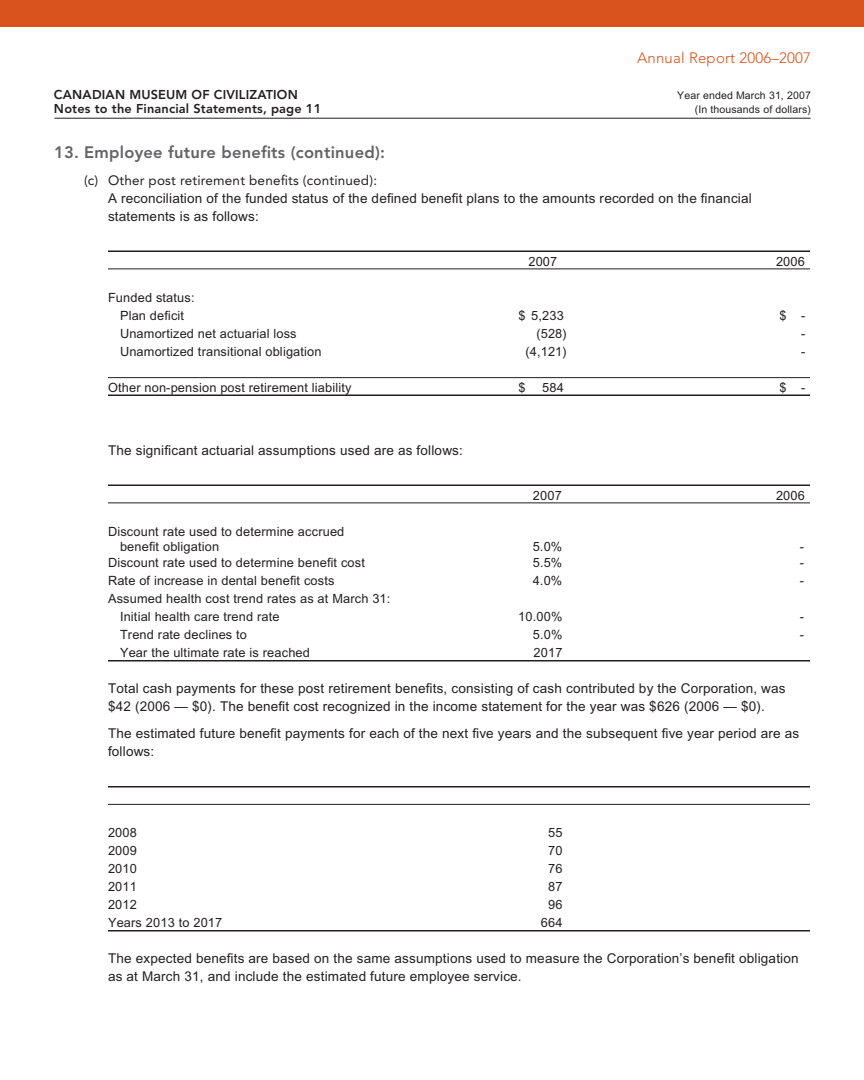
<style>
.page{position:relative;width:864px;height:1080px;background:#fff}
.page>*{position:absolute;margin:0;border:0;box-sizing:border-box;transform-origin:0 0}
.Financials_-_Heading{font:800 16.5px "Avenir";letter-spacing:.015em;color:#636366}
.t1{font:300 15px "Avenir";letter-spacing:.015em;color:#d9531c}
.Body_text_-_1st_Para{font:13.5px/18px "M Arial";letter-spacing:.015em;color:#231f20}
.Financials--Subhead{font:13.5px "Avenir";letter-spacing:.015em;color:#231f20}
.Financials{font:12.75px/15px "M Arial";letter-spacing:.015em;color:#231f20}
.Corp_Heading__red{font:800 12.75px/13.5px "Avenir";letter-spacing:.015em;color:#231f20}
.t2{font:10.5px/13.5px "M Arial";letter-spacing:.015em;color:#231f20;text-align:right}
</style>
<div class="page">
<div style="left:0;top:0;width:864px;height:27px;background:#d9531c"></div>
<hr style="left:54px;top:118px;width:757px;height:1px;background:#231f20">
<hr style="left:108px;top:250px;width:702px;height:2px;background:#231f20">
<hr style="left:108px;top:268px;width:702px;height:1px;background:#231f20">
<hr style="left:108px;top:377px;width:702px;height:1px;background:#231f20">
<hr style="left:108px;top:394px;width:702px;height:2px;background:#231f20">
<hr style="left:108px;top:484px;width:702px;height:2px;background:#231f20">
<hr style="left:108px;top:502px;width:702px;height:1px;background:#231f20">
<hr style="left:108px;top:660px;width:702px;height:2px;background:#231f20">
<hr style="left:108px;top:786px;width:702px;height:2px;background:#231f20">
<hr style="left:108px;top:804px;width:702px;height:1px;background:#231f20">
<hr style="left:108px;top:930px;width:702px;height:2px;background:#231f20">
<p class="Corp_Heading__red" style="left:54px;top:88px;width:269px;text-indent:138px">of civilization<br>Notes to the Financial Statements, page 11</p>
<p class="Corp_Heading__red" style="left:54px;top:88px;width:10px">canadian</p>
<p class="Corp_Heading__red" style="left:129px;top:88px;width:11px">museum</p>
<p class="t1" style="left:637px;top:49px;width:175px">Annual Report 2006–2007</p>
<p class="t2" style="left:677px;top:89px;width:135px">Year ended March 31, 2007 (In thousands of dollars)</p>
<p class="Financials_-_Heading" style="left:54px;top:142px;width:333px">13. Employee future benefits (continued):</p>
<p class="Financials--Subhead" style="left:84px;top:172px;width:295px">(c) Other post retirement benefits (continued):</p>
<p class="Body_text_-_1st_Para" style="left:108px;top:189px;width:645px">A reconciliation of the funded status of the defined benefit plans to the amounts recorded on the financial statements is as follows:</p>
<p class="Financials" style="left:528px;top:253px;width:30px">2007</p>
<p class="Financials" style="left:776px;top:253px;width:30px">2006</p>
<p class="Financials" style="left:108px;top:289px;width:88px">Funded status:</p>
<p class="Financials" style="left:120px;top:307px;width:66px">Plan deficit</p>
<p class="Financials" style="left:518px;top:307px;width:47px">$ 5,233</p>
<p class="Financials" style="left:779px;top:307px;width:28px">$ -</p>
<p class="Financials" style="left:120px;top:325px;width:178px">Unamortized net actuarial loss</p>
<p class="Financials" style="left:536px;top:325px;width:32px">(528)</p>
<p class="Financials" style="left:801px;top:325px;width:6px">-</p>
<p class="Financials" style="left:120px;top:343px;width:203px">Unamortized transitional obligation</p>
<p class="Financials" style="left:525px;top:343px;width:43px">(4,121)</p>
<p class="Financials" style="left:801px;top:343px;width:6px">-</p>
<p class="Financials" style="left:108px;top:379px;width:245px">Other non-pension post retirement liability</p>
<p class="Financials" style="left:518px;top:379px;width:9px">$</p>
<p class="Financials" style="left:542px;top:379px;width:23px">584</p>
<p class="Financials" style="left:779px;top:379px;width:28px">$ -</p>
<p class="Body_text_-_1st_Para" style="left:108px;top:441px;width:356px">The significant actuarial assumptions used are as follows:</p>
<p class="Financials" style="left:120px;top:523px;width:226px;text-indent:-12px">Discount rate used to determine accrued benefit obligation</p>
<p class="Financials" style="left:533px;top:487px;width:30px">2007</p>
<p class="Financials" style="left:776px;top:487px;width:30px">2006</p>
<p class="Financials" style="left:533px;top:538px;width:31px">5.0%</p>
<p class="Financials" style="left:800px;top:538px;width:6px">-</p>
<p class="Financials" style="left:108px;top:555px;width:258px">Discount rate used to determine benefit cost</p>
<p class="Financials" style="left:533px;top:555px;width:31px">5.5%</p>
<p class="Financials" style="left:800px;top:555px;width:6px">-</p>
<p class="Financials" style="left:108px;top:573px;width:228px">Rate of increase in dental benefit costs</p>
<p class="Financials" style="left:533px;top:573px;width:31px">4.0%</p>
<p class="Financials" style="left:800px;top:573px;width:6px">-</p>
<p class="Financials" style="left:108px;top:591px;width:284px">Assumed health cost trend rates as at March 31:</p>
<p class="Financials" style="left:120px;top:609px;width:161px">Initial health care trend rate</p>
<p class="Financials" style="left:518px;top:609px;width:46px">10.00%</p>
<p class="Financials" style="left:800px;top:609px;width:6px">-</p>
<p class="Financials" style="left:120px;top:627px;width:129px">Trend rate declines to</p>
<p class="Financials" style="left:533px;top:627px;width:31px">5.0%</p>
<p class="Financials" style="left:800px;top:627px;width:6px">-</p>
<p class="Financials" style="left:120px;top:645px;width:191px">Year the ultimate rate is reached</p>
<p class="Financials" style="left:534px;top:645px;width:30px">2017</p>
<p class="Body_text_-_1st_Para" style="left:108px;top:679px;width:679px">Total cash payments for these post retirement benefits, consisting of cash contributed by the Corporation, was $42 (2006 — $0). The benefit cost recognized in the income statement for the year was $626 (2006 — $0).</p>
<p class="Body_text_-_1st_Para" style="left:108px;top:724px;width:693px">The estimated future benefit payments for each of the next five years and the subsequent five year period are as follows:</p>
<p class="Financials" style="left:108px;top:825px;width:30px">2008</p>
<p class="Financials" style="left:548px;top:825px;width:16px">55</p>
<p class="Financials" style="left:108px;top:843px;width:30px">2009</p>
<p class="Financials" style="left:548px;top:843px;width:16px">70</p>
<p class="Financials" style="left:108px;top:861px;width:30px">2010</p>
<p class="Financials" style="left:548px;top:861px;width:16px">76</p>
<p class="Financials" style="left:108px;top:879px;width:30px">2011</p>
<p class="Financials" style="left:548px;top:879px;width:16px">87</p>
<p class="Financials" style="left:108px;top:897px;width:30px">2012</p>
<p class="Financials" style="left:548px;top:897px;width:16px">96</p>
<p class="Financials" style="left:108px;top:915px;width:116px">Years 2013 to 2017</p>
<p class="Financials" style="left:541px;top:915px;width:23px">664</p>
<p class="Body_text_-_1st_Para" style="left:108px;top:949px;width:692px">The expected benefits are based on the same assumptions used to measure the Corporation’s benefit obligation as at March 31, and include the estimated future employee service.</p>
</div>
